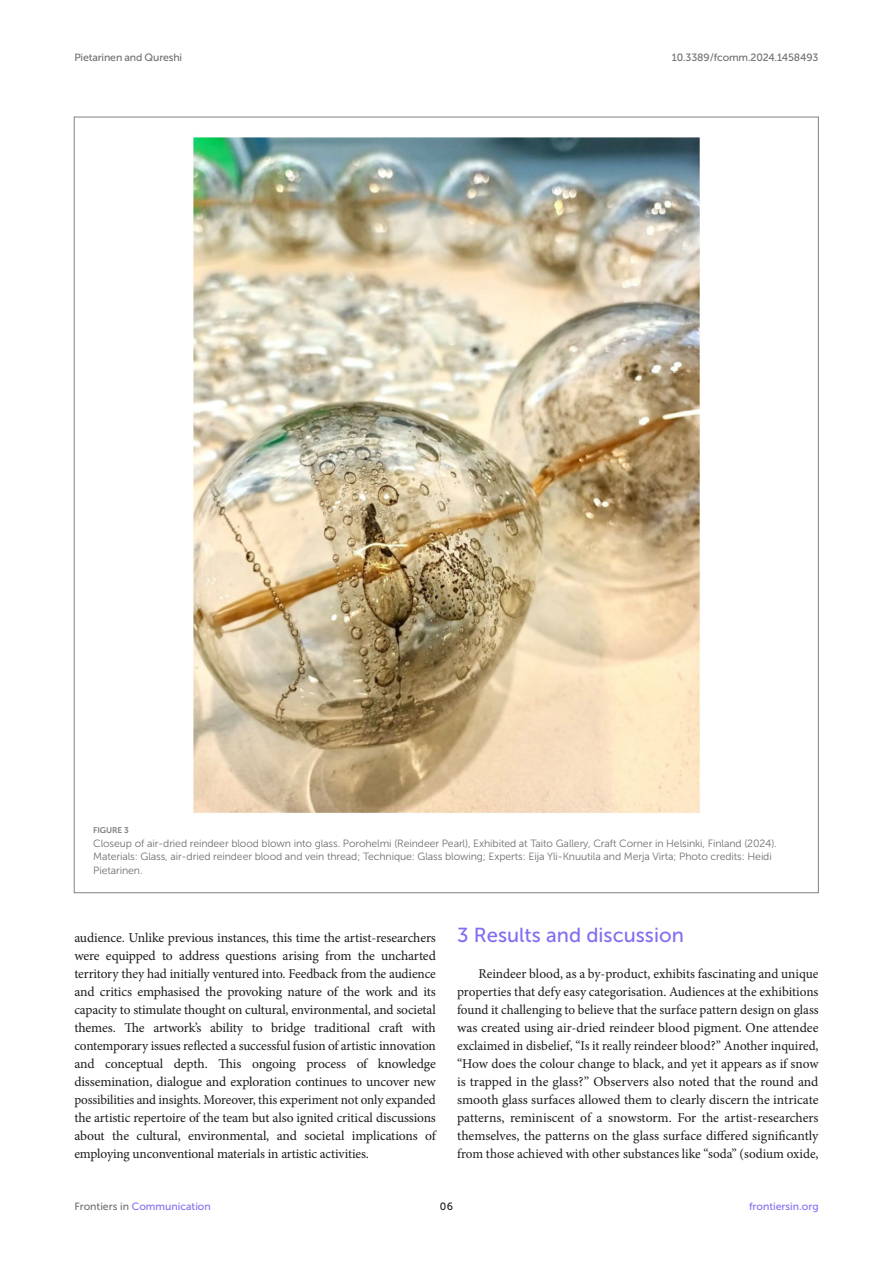
<style>
.page{position:relative;width:893px;height:1263px;background:#fff}
.page>*{position:absolute;margin:0;border:0;box-sizing:border-box;transform-origin:0 0}
.HEAD_1{font:20.25px "Museo Sans 500";color:#856df0}
.TEXT{font:13.5px/18px "Minion Pro";letter-spacing:-.01em;color:#1b1c1b;text-align:justify}
.TEXT_FLUSH{font:13.5px/18px "Minion Pro";color:#1b1c1b;text-align:justify}
.FIG_LEG{font:10.5px/13.5px "Museo Sans 300";letter-spacing:-.01em;color:#706f70}
.t1{font:10.5px "Museo Sans 500";letter-spacing:-.015em;color:#706f70}
.t2{font:10.5px "Museo Sans 500";color:#856df0}
.t3{font:10.5px "Museo Sans 500";color:#1b1c1b}
.FIG_HD{font:8.25px "Museo Sans 700";letter-spacing:-.01em;color:#7e7f7f}
.s1{color:#706f70}
</style>
<div class="page">
<img style="left:193px;top:137px;width:507px;height:676px">
<p class="t1" style="left:74px;top:51px;width:109px">Pietarinen and Qureshi</p>
<p class="t1" style="left:672px;top:51px;width:148px">10.3389/fcomm.2024.1458493</p>
<p class="FIG_HD" style="left:93px;top:826px;width:37px">FIGURE 3</p>
<p class="FIG_LEG" style="left:93px;top:836px;width:685px">Closeup of air-dried reindeer blood blown into glass. Porohelmi (Reindeer Pearl), Exhibited at Taito Gallery, Craft Corner in Helsinki, Finland (2024).<br>Materials: Glass, air-dried reindeer blood and vein thread; Technique: Glass blowing; Experts: Eija Yli-Knuutila and Merja Virta; Photo credits: Heidi<br>Pietarinen.</p>
<p class="TEXT" style="left:74px;top:929px;width:363px">audience. Unlike previous instances, this time the artist-researchers were equipped to address questions arising from the uncharted territory they had initially ventured into. Feedback from the audience and critics emphasised the provoking nature of the work and its capacity to stimulate thought on cultural, environmental, and societal themes. The artwork’s ability to bridge traditional craft with contemporary issues reflected a successful fusion of artistic innovation and conceptual depth. This ongoing process of knowledge dissemination, dialogue and exploration continues to uncover new possibilities and insights. Moreover, this experiment not only expanded the artistic repertoire of the team but also ignited critical discussions about the cultural, environmental, and societal implications of employing unconventional materials in artistic activities.</p>
<p class="HEAD_1" style="left:457px;top:924px;width:228px">3 Results and discussion</p>
<p class="TEXT_FLUSH" style="left:457px;top:965px;width:363px;text-indent:21px">Reindeer blood, as a by-product, exhibits fascinating and unique properties that defy easy categorisation. Audiences at the exhibitions found it challenging to believe that the surface pattern design on glass was created using air-dried reindeer blood pigment. One attendee exclaimed in disbelief, “Is it really reindeer blood?” Another inquired, “How does the colour change to black, and yet it appears as if snow is trapped in the glass?” Observers also noted that the round and smooth glass surfaces allowed them to clearly discern the intricate patterns, reminiscent of a snowstorm. For the artist-researchers themselves, the patterns on the glass surface differed significantly from those achieved with other substances like “soda” (sodium oxide,</p>
<p class="t2" style="left:74px;top:1200px;width:138px"><span class="s1">Frontiers in</span> Communication</p>
<p class="t3" style="left:440px;top:1200px;width:15px">06</p>
<p class="t2" style="left:749px;top:1200px;width:71px">frontiersin.org</p>
</div>
